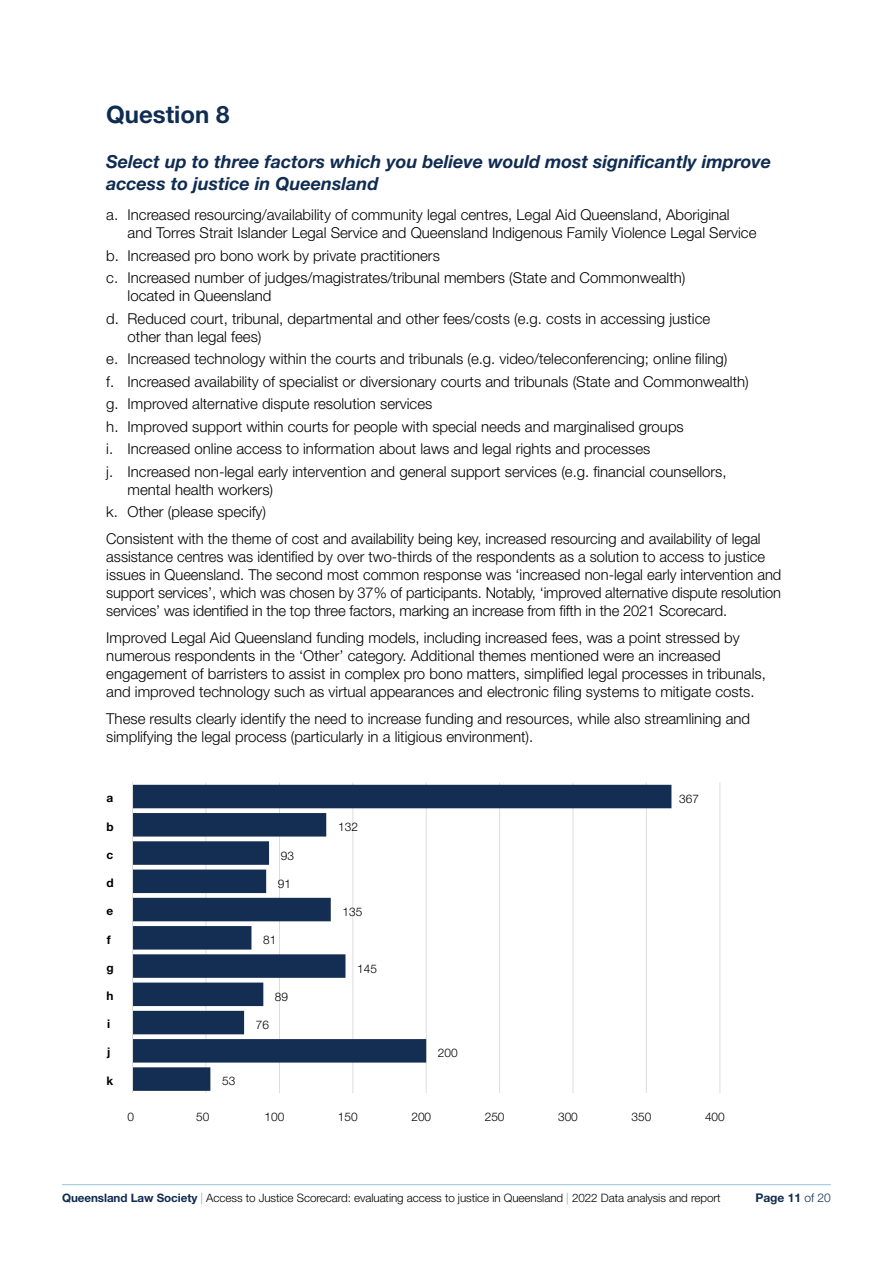
<style>
.page{position:relative;width:893px;height:1263px;background:#fff}
.page>*{position:absolute;margin:0;border:0;box-sizing:border-box;transform-origin:0 0}
.t1{font:700 24px "Helvetica Neue LT Std";color:#102c52}
.t2{font:italic 700 18px/21.6px "Helvetica Neue LT Std";color:#102c52}
.t3{font:300 15px/18px "Helvetica Neue LT Std";color:#000}
.t4{font:700 12px "Helvetica Neue LT Std";color:#102c52}
.t5{font:300 11.85px "Helvetica Neue LT Std";letter-spacing:.005em;color:#000}
.t6{font:700 11.85px "Helvetica Neue LT Std";color:#000}
.t7{font:300 11.7px "Helvetica Neue LT Std";letter-spacing:-.005em;color:#000}
.s1{font-weight:700;color:#102c52}
.s2{color:#72b1c8}
.s3{font-weight:300}
</style>
<div class="page">
<hr style="left:62px;top:1184px;width:689px;height:1px;background:#9bc4d6">
<hr style="left:751px;top:1184px;width:80px;height:1px;background:#9bc4d6">
<hr style="left:720px;top:782px;width:1px;height:311px;background:#dcddde">
<hr style="left:646px;top:782px;width:1px;height:311px;background:#dcddde">
<hr style="left:573px;top:782px;width:1px;height:311px;background:#dcddde">
<hr style="left:499px;top:782px;width:1px;height:311px;background:#dcddde">
<hr style="left:426px;top:782px;width:1px;height:311px;background:#dcddde">
<hr style="left:353px;top:782px;width:1px;height:311px;background:#dcddde">
<hr style="left:279px;top:782px;width:1px;height:311px;background:#dcddde">
<hr style="left:206px;top:782px;width:1px;height:311px;background:#dcddde">
<svg style="left:133px;top:785px;width:538px;height:306px"></svg>
<hr style="left:132px;top:782px;width:1px;height:311px;background:#dcddde">
<h1 class="t1" style="left:106px;top:100px;width:125px">Question 8</h1>
<p class="t2" style="left:106px;top:150px;width:666px">Select up to three factors which you believe would most significantly improve access to justice in Queensland</p>
<p class="t3" style="left:128px;top:206px;width:630px;text-indent:-21px">a. Increased resourcing/availability of community legal centres, Legal Aid Queensland, Aboriginal and Torres Strait Islander Legal Service and Queensland Indigenous Family Violence Legal Service</p>
<p class="t3" style="left:106px;top:244px;width:581px;line-height:22.5px">b. Increased pro bono work by private practitioners<br>c. Increased number of judges/magistrates/tribunal members (State and Commonwealth)</p>
<p class="t3" style="left:106px;top:284px;width:605px;line-height:22.5px;text-indent:21px">located in Queensland<br>d. Reduced court, tribunal, departmental and other fees/costs (e.g. costs in accessing justice</p>
<p class="t3" style="left:106px;top:325px;width:644px;line-height:22.5px;text-indent:21px">other than legal fees)<br>e. Increased technology within the courts and tribunals (e.g. video/teleconferencing; online filing)<br>f. Increased availability of specialist or diversionary courts and tribunals (State and Commonwealth) g. Improved alternative dispute resolution services<br>h. Improved support within courts for people with special needs and marginalised groups<br>i. Increased online access to information about laws and legal rights and processes<br>j. Increased non-legal early intervention and general support services (e.g. financial counsellors,</p>
<p class="t3" style="left:106px;top:478px;width:168px;line-height:22.5px;text-indent:21px">mental health workers) k. Other (please specify)</p>
<p class="t3" style="left:106px;top:530px;width:676px">Consistent with the theme of cost and availability being key, increased resourcing and availability of legal assistance centres was identified by over two-thirds of the respondents as a solution to access to justice issues in Queensland. The second most common response was ‘increased non-legal early intervention and support services’, which was chosen by 37% of participants. Notably, ‘improved alternative dispute resolution services’ was identified in the top three factors, marking an increase from fifth in the 2021 Scorecard.</p>
<p class="t3" style="left:106px;top:629px;width:661px">Improved Legal Aid Queensland funding models, including increased fees, was a point stressed by numerous respondents in the ‘Other’ category. Additional themes mentioned were an increased engagement of barristers to assist in complex pro bono matters, simplified legal processes in tribunals, and improved technology such as virtual appearances and electronic filing systems to mitigate costs.</p>
<p class="t3" style="left:106px;top:710px;width:645px">These results clearly identify the need to increase funding and resources, while also streamlining and simplifying the legal process (particularly in a litigious environment).</p>
<p class="t5" style="left:406px;top:740px;width:17px">Q8</p>
<p class="t6" style="left:106px;top:791px;width:8px">a</p>
<p class="t5" style="left:679px;top:792px;width:21px">367</p>
<p class="t6" style="left:106px;top:819px;width:9px">b</p>
<p class="t5" style="left:338px;top:820px;width:21px">132</p>
<p class="t6" style="left:106px;top:847px;width:8px">c</p>
<p class="t5" style="left:281px;top:848px;width:15px">93</p>
<p class="t6" style="left:106px;top:875px;width:9px">d</p>
<p class="t5" style="left:278px;top:876px;width:15px">91</p>
<p class="t6" style="left:106px;top:904px;width:8px">e</p>
<p class="t5" style="left:342px;top:904px;width:21px">135</p>
<p class="t6" style="left:107px;top:932px;width:5px">f</p>
<p class="t5" style="left:263px;top:933px;width:15px">81</p>
<p class="t6" style="left:106px;top:960px;width:9px">g</p>
<p class="t5" style="left:357px;top:961px;width:21px">145</p>
<p class="t6" style="left:106px;top:988px;width:9px">h</p>
<p class="t5" style="left:275px;top:989px;width:15px">89</p>
<p class="t6" style="left:107px;top:1017px;width:5px">i</p>
<p class="t5" style="left:256px;top:1017px;width:15px">76</p>
<p class="t6" style="left:107px;top:1045px;width:5px">j</p>
<p class="t5" style="left:438px;top:1046px;width:21px">200</p>
<p class="t6" style="left:106px;top:1073px;width:8px">k</p>
<p class="t5" style="left:222px;top:1074px;width:15px">53</p>
<p class="t5" style="left:128px;top:1110px;width:8px">0</p>
<p class="t5" style="left:196px;top:1110px;width:15px">50</p>
<p class="t5" style="left:265px;top:1110px;width:21px">100</p>
<p class="t5" style="left:338px;top:1110px;width:21px">150</p>
<p class="t5" style="left:411px;top:1110px;width:21px">200</p>
<p class="t5" style="left:485px;top:1110px;width:21px">250</p>
<p class="t5" style="left:558px;top:1110px;width:21px">300</p>
<p class="t5" style="left:632px;top:1110px;width:21px">350</p>
<p class="t5" style="left:705px;top:1110px;width:21px">400</p>
<p class="t7" style="left:62px;top:1190px;width:660px"><span class="s1">Queensland Law Society</span> <span class="s2">|</span> Access to Justice Scorecard: evaluating access to justice in Queensland <span class="s2">|</span> 2022 Data analysis and report</p>
<p class="t4" style="left:755px;top:1190px;width:77px">Page 11 <span class="s3">of 20</span></p>
</div>
